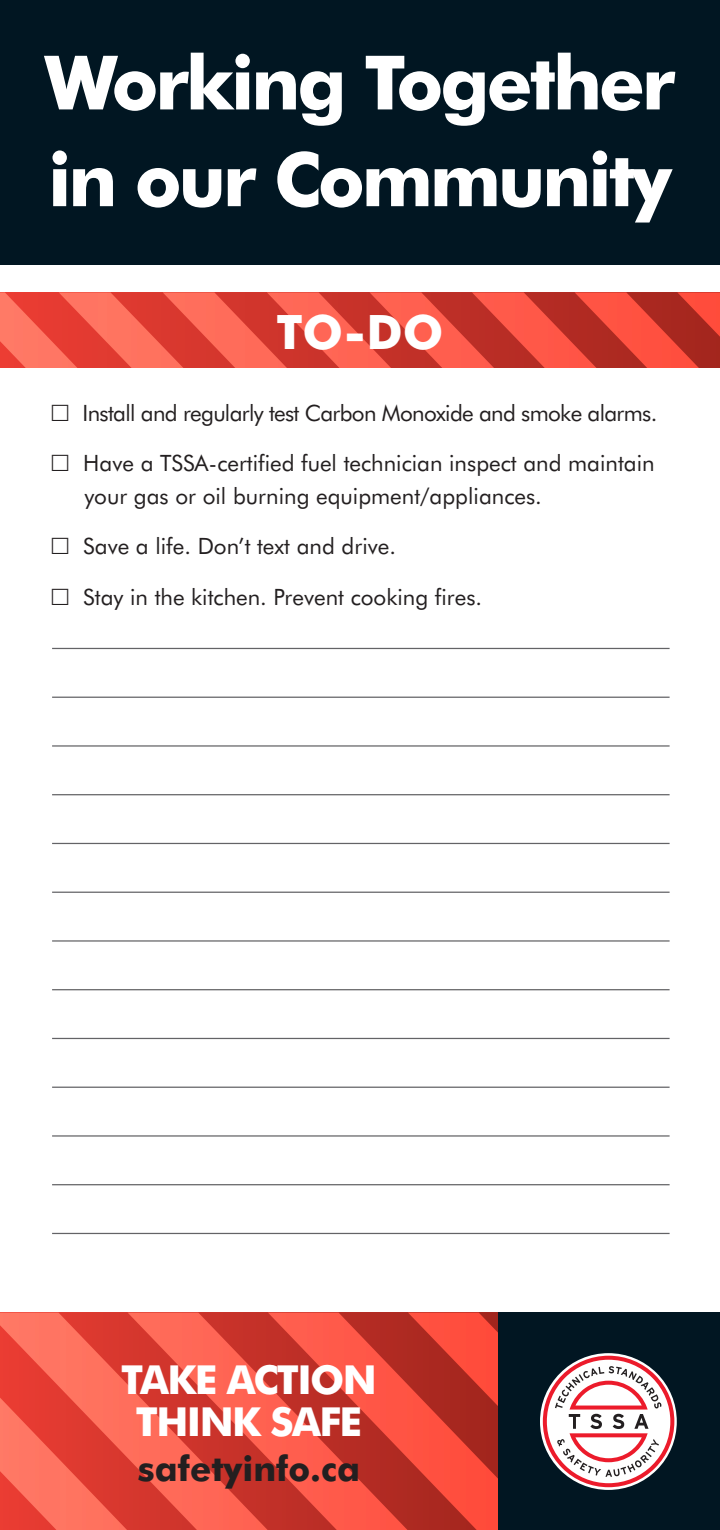
<style>
.page{position:relative;width:720px;height:1530px;background:#fff}
.page>*{position:absolute;margin:0;border:0;box-sizing:border-box;transform-origin:0 0}
.checkmarks{font:700 75px "Futura BT";letter-spacing:-.04em;color:#fff}
.t1{font:700 47.5px "Futura BT";color:#fff}
.checkmarks-2{font:700 40px "Futura BT";letter-spacing:-.04em;color:#fff}
.checkmarks-3{font:700 35px "Futura BT";color:#231f20}
.checkmarks-4{font:22.5px/32.5px "Futura BT";color:#231f20}
.checkmarks-5{font:22.5px "Futura BT";letter-spacing:-.03em;color:#231f20}
</style>
<div class="page">
<div style="left:0;top:0;width:720px;height:264px;background:#011622"></div>
<hr style="left:52px;top:648px;width:618px;height:1px;background:#636366">
<hr style="left:52px;top:697px;width:618px;height:1px;background:#636366">
<hr style="left:52px;top:745px;width:618px;height:2px;background:#636366">
<hr style="left:52px;top:794px;width:618px;height:1px;background:#636366">
<hr style="left:52px;top:843px;width:618px;height:1px;background:#636366">
<hr style="left:52px;top:892px;width:618px;height:1px;background:#636366">
<hr style="left:52px;top:940px;width:618px;height:2px;background:#636366">
<hr style="left:52px;top:989px;width:618px;height:1px;background:#636366">
<hr style="left:52px;top:1038px;width:618px;height:1px;background:#636366">
<hr style="left:52px;top:1087px;width:618px;height:1px;background:#636366">
<hr style="left:52px;top:1135px;width:618px;height:2px;background:#636366">
<hr style="left:52px;top:1184px;width:618px;height:1px;background:#636366">
<hr style="left:52px;top:1233px;width:618px;height:1px;background:#636366">
<svg style="left:0;top:292px;width:720px;height:76px;background:#e24a3d"></svg>
<svg style="left:0;top:1313px;width:498px;height:217px;background:#e24a3d"></svg>
<div style="left:498px;top:1313px;width:222px;height:217px;background:#011622"></div>
<svg style="left:540px;top:1353px;width:137px;height:137px"></svg>
<p class="checkmarks" style="left:45px;top:37px;width:632px">Working Together</p>
<p class="checkmarks" style="left:48px;top:134px;width:625px">in our Community</p>
<p class="t1" style="left:277px;top:303px;width:168px">TO-DO</p>
<p class="checkmarks-5" style="left:83px;top:398px;width:576px">Install and regularly test Carbon Monoxide and smoke alarms.</p>
<p class="checkmarks-4" style="left:83px;top:447px;width:573px">Have a TSSA-certified fuel technician inspect and maintain your gas or oil burning equipment/appliances.</p>
<p class="checkmarks-4" style="left:83px;top:530px;width:314px">Save a life. Don’t text and drive.</p>
<p class="checkmarks-4" style="left:83px;top:580px;width:400px">Stay in the kitchen. Prevent cooking fires.</p>
<p class="checkmarks-2" style="left:121px;top:1356px;width:257px">TAKE ACTION</p>
<p class="checkmarks-2" style="left:136px;top:1397px;width:228px">THINK SAFE</p>
<p class="checkmarks-3" style="left:138px;top:1447px;width:224px">safetyinfo.ca</p>
</div>
